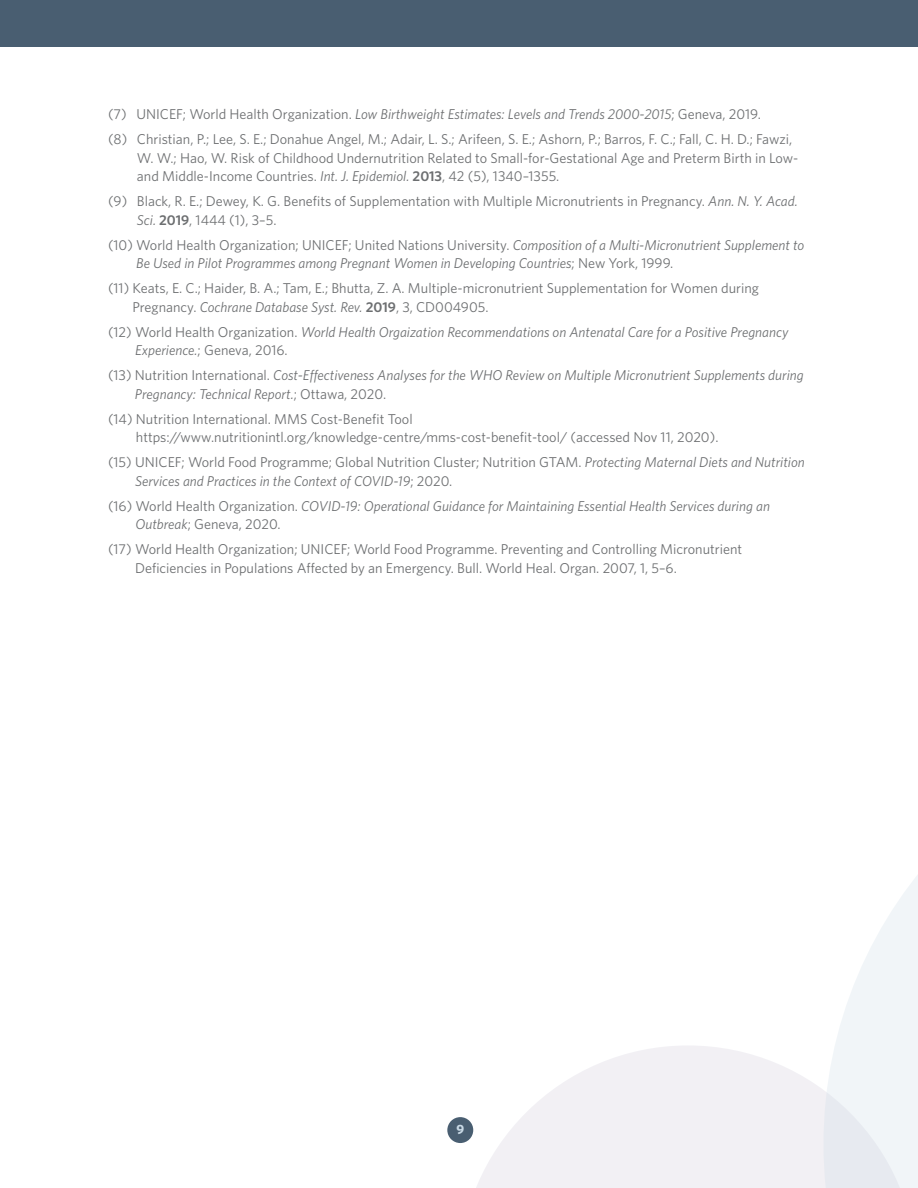
<style>
.page{position:relative;width:918px;height:1188px;background:#fff}
.page>*{position:absolute;margin:0;border:0;box-sizing:border-box;transform-origin:0 0}
.t1{font:14.25px/18.6px "Whitney";color:#6d6f71}
.t2{font:italic 14.25px/18.6px "Whitney";color:#6d6f71}
.t3{font:700 13.5px "Whitney";color:#c9d9e5}
.s1{font-style:normal}
.s2{font-style:italic}
.s3{font-weight:600}
</style>
<div class="page">
<div style="left:447px;top:1117px;width:26px;height:26px;background:#495e71;border-radius:50%"></div>
<svg style="left:459px;top:1046px;width:365px;height:142px;fill:#f2f0f4"></svg>
<svg style="left:824px;top:875px;width:94px;height:313px;fill:#f1f5f8"></svg>
<div style="left:0;top:0;width:918px;height:46px;background:#495e71"></div>
<p class="t2" style="left:108px;top:105px;width:655px"><span class="s1">(7) UNICEF; World Health Organization.</span> Low Birthweight Estimates: Levels and Trends 2000-2015<span class="s1">; Geneva, 2019.</span></p>
<p class="t1" style="left:137px;top:130px;width:663px;text-indent:-29px">(8) Christian, P.; Lee, S. E.; Donahue Angel, M.; Adair, L. S.; Arifeen, S. E.; Ashorn, P.; Barros, F. C.; Fall, C. H. D.; Fawzi,<br>W. W.; Hao, W. Risk of Childhood Undernutrition Related to Small-for-Gestational Age and Preterm Birth in Low&shy;and Middle-Income Countries. <span class="s2">Int. J. Epidemiol.</span> <span class="s3">2013</span>, 42 (5), 1340–1355.</p>
<p class="t1" style="left:137px;top:192px;width:662px;text-indent:-29px">(9) Black, R. E.; Dewey, K. G. Benefits of Supplementation with Multiple Micronutrients in Pregnancy. <span class="s2">Ann. N. Y. Acad.<br>Sci.</span> <span class="s3">2019</span>, 1444 (1), 3–5.</p>
<p class="t2" style="left:136px;top:235px;width:670px;text-indent:-28px"><span class="s1">(10) World Health Organization; UNICEF; United Nations University.</span> Composition of a Multi-Micronutrient Supplement to<br>Be Used in Pilot Programmes among Pregnant Women in Developing Countries<span class="s1">; New York, 1999.</span></p>
<p class="t1" style="left:133px;top:279px;width:628px;text-indent:-25px">(11) Keats, E. C.; Haider, B. A.; Tam, E.; Bhutta, Z. A. Multiple-micronutrient Supplementation for Women during<br>Pregnancy. <span class="s2">Cochrane Database Syst. Rev.</span> <span class="s3">2019</span>, 3, CD004905.</p>
<p class="t2" style="left:135px;top:322px;width:655px;text-indent:-27px"><span class="s1">(12) World Health Organization.</span> World Health Orgaization Recommendations on Antenatal Care for a Positive Pregnancy<br>Experience.<span class="s1">; Geneva, 2016.</span></p>
<p class="t2" style="left:135px;top:366px;width:670px;text-indent:-27px"><span class="s1">(13) Nutrition International.</span> Cost-Effectiveness Analyses for the WHO Review on Multiple Micronutrient Supplements during<br>Pregnancy: Technical Report.<span class="s1">; Ottawa, 2020.</span></p>
<p class="t1" style="left:136px;top:409px;width:584px;text-indent:-28px">(14) Nutrition International. MMS Cost-Benefit Tool https://www.nutritionintl.org/knowledge-centre/mms-cost-benefit-tool/ (accessed Nov 11, 2020).</p>
<p class="t2" style="left:135px;top:453px;width:671px;text-indent:-27px"><span class="s1">(15) UNICEF; World Food Programme; Global Nutrition Cluster; Nutrition GTAM.</span> Protecting Maternal Diets and Nutrition<br>Services and Practices in the Context of COVID-19<span class="s1">; 2020.</span></p>
<p class="t2" style="left:136px;top:496px;width:636px;text-indent:-28px"><span class="s1">(16) World Health Organization.</span> COVID-19: Operational Guidance for Maintaining Essential Health Services during an<br>Outbreak<span class="s1">; Geneva, 2020.</span></p>
<p class="t1" style="left:135px;top:539px;width:609px;text-indent:-27px">(17) World Health Organization; UNICEF; World Food Programme. Preventing and Controlling Micronutrient<br>Deficiencies in Populations Affected by an Emergency. Bull. World Heal. Organ. 2007, 1, 5–6.</p>
<p class="t3" style="left:457px;top:1120px;width:9px">9</p>
</div>
